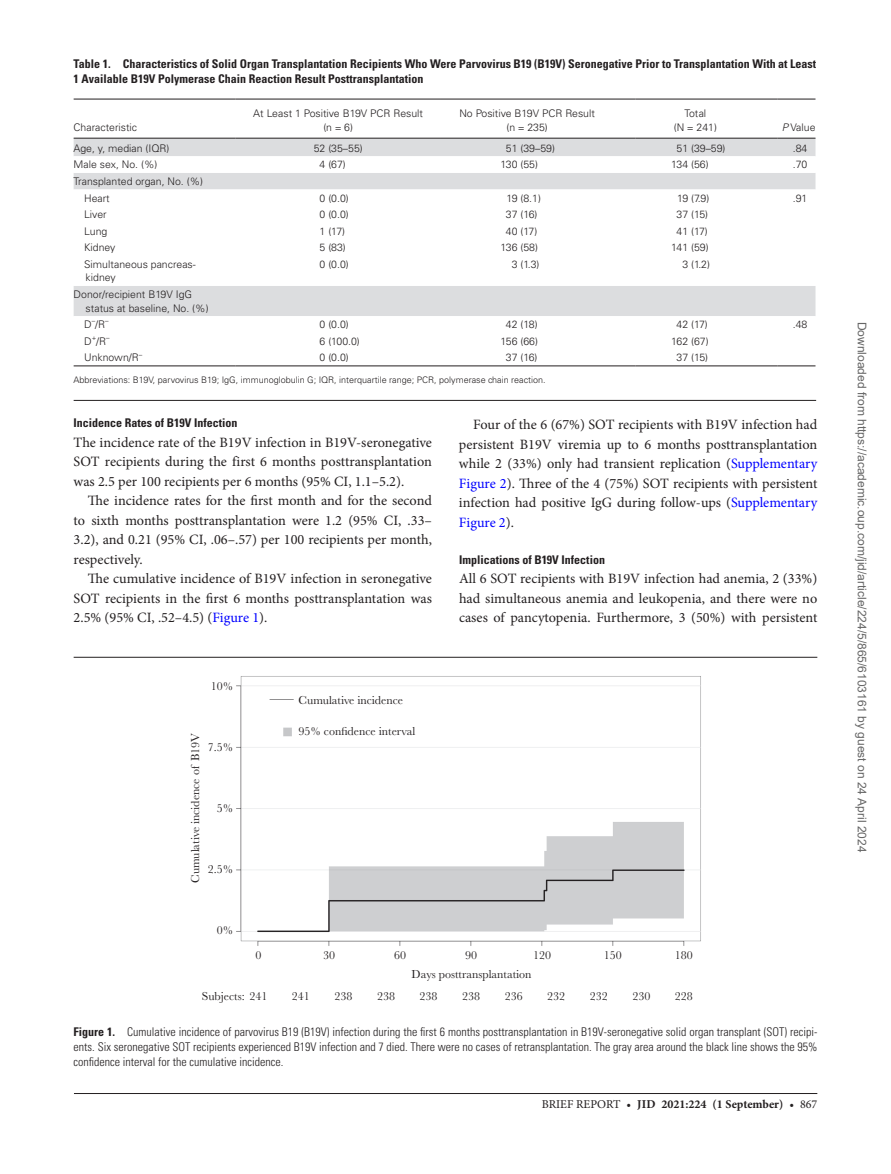
<style>
.page{position:relative;width:891px;height:1174px;background:#fff}
.page>*{position:absolute;margin:0;border:0;box-sizing:border-box;transform-origin:0 0}
.t1{font:14.25px/19.5px "Minion Pro";color:#231f20;text-align:justify}
.t2{font:300 condensed 12px/15px "Univers LT Std";color:#231f20;text-align:justify}
.t3{font:700 condensed 12px/15px "Univers LT Std";color:#231f20}
.t4{font:12px/18.5px "Baskerville MT Std";color:#231f20;text-align:center}
.t5{font:12px "Arial";color:#666}
.t6{font:700 12px "Minion Pro";color:#231f20}
.t7{font:300 10.5px/13.5px "Univers LT Std";color:#231f20;text-align:center}
.t8{font:300 9px "Univers LT Std";color:#231f20}
.t9{font:300 6.9px "Univers LT Std";color:#231f20}
.s1{font-style:italic}
.s2{color:#00f}
.s3{font-weight:700}
.s4{font-weight:400}
</style>
<div class="page">
<hr style="left:74px;top:1093px;width:743px;height:1px;background:#231f20">
<hr style="left:74px;top:400px;width:742px;height:1px;background:#231f20">
<svg style="left:74px;top:137px;width:742px;height:1px"></svg>
<div style="left:74px;top:139px;width:742px;height:17px;background:#dcdddf"></div>
<svg style="left:74px;top:173px;width:742px;height:193px"></svg>
<hr style="left:74px;top:99px;width:161px;height:1px;background:#231f20">
<hr style="left:235px;top:99px;width:206px;height:1px;background:#231f20">
<hr style="left:441px;top:99px;width:195px;height:1px;background:#231f20">
<hr style="left:636px;top:99px;width:141px;height:1px;background:#231f20">
<hr style="left:777px;top:99px;width:39px;height:1px;background:#231f20">
<hr style="left:74px;top:138px;width:161px;height:1px;background:#231f20">
<hr style="left:235px;top:138px;width:206px;height:1px;background:#231f20">
<hr style="left:441px;top:138px;width:195px;height:1px;background:#231f20">
<hr style="left:636px;top:138px;width:141px;height:1px;background:#231f20">
<hr style="left:777px;top:138px;width:39px;height:1px;background:#231f20">
<hr style="left:74px;top:366px;width:161px;height:1px;background:#231f20">
<hr style="left:235px;top:366px;width:206px;height:1px;background:#231f20">
<hr style="left:441px;top:366px;width:195px;height:1px;background:#231f20">
<hr style="left:636px;top:366px;width:141px;height:1px;background:#231f20">
<hr style="left:777px;top:366px;width:39px;height:1px;background:#231f20">
<hr style="left:74px;top:657px;width:743px;height:1px;background:#231f20">
<img style="left:236px;top:676px;width:465px;height:270px">
<p class="t3" style="left:74px;top:56px;width:744px">Table 1. Characteristics of Solid Organ Transplantation Recipients Who Were Parvovirus B19 (B19V) Seronegative Prior to Transplantation With at Least<br>1 Available B19V Polymerase Chain Reaction Result Posttransplantation</p>
<p class="t7" style="left:74px;top:120px;width:65px">Characteristic</p>
<p class="t7" style="left:253px;top:107px;width:171px">At Least 1 Positive B19V PCR Result (n = 6)</p>
<p class="t7" style="left:459px;top:107px;width:137px">No Positive B19V PCR Result (n = 235)</p>
<p class="t7" style="left:674px;top:107px;width:45px">Total<br>(N = 241)</p>
<p class="t7" style="left:782px;top:120px;width:35px"><span class="s1">P</span> Value</p>
<p class="t7" style="left:74px;top:141px;width:97px">Age, y, median (IQR)</p>
<p class="t7" style="left:314px;top:141px;width:51px">52 (35–55)</p>
<p class="t7" style="left:506px;top:141px;width:51px">51 (39–59)</p>
<p class="t7" style="left:677px;top:141px;width:51px">51 (39–59)</p>
<p class="t7" style="left:793px;top:141px;width:16px">.84</p>
<p class="t7" style="left:74px;top:158px;width:85px">Male sex, No. (%)</p>
<p class="t7" style="left:320px;top:158px;width:28px">4 (67)</p>
<p class="t7" style="left:501px;top:158px;width:39px">130 (55)</p>
<p class="t7" style="left:671px;top:158px;width:39px">134 (56)</p>
<p class="t7" style="left:793px;top:158px;width:16px">.70</p>
<p class="t7" style="left:84px;top:173px;width:121px;line-height:16.6px;text-align:left;text-indent:-10px">Transplanted organ, No. (%)<br>Heart</p>
<p class="t7" style="left:320px;top:191px;width:31px">0 (0.0)</p>
<p class="t7" style="left:506px;top:191px;width:36px">19 (8.1)</p>
<p class="t7" style="left:677px;top:191px;width:34px">19 (7.9)</p>
<p class="t7" style="left:793px;top:191px;width:16px">.91</p>
<p class="t7" style="left:84px;top:208px;width:24px">Liver</p>
<p class="t7" style="left:320px;top:208px;width:31px">0 (0.0)</p>
<p class="t7" style="left:506px;top:208px;width:33px">37 (16)</p>
<p class="t7" style="left:677px;top:208px;width:33px">37 (15)</p>
<p class="t7" style="left:84px;top:224px;width:25px">Lung</p>
<p class="t7" style="left:320px;top:224px;width:27px">1 (17)</p>
<p class="t7" style="left:506px;top:224px;width:33px">40 (17)</p>
<p class="t7" style="left:677px;top:224px;width:33px">41 (17)</p>
<p class="t7" style="left:84px;top:241px;width:33px">Kidney</p>
<p class="t7" style="left:320px;top:241px;width:28px">5 (83)</p>
<p class="t7" style="left:501px;top:241px;width:39px">136 (58)</p>
<p class="t7" style="left:671px;top:241px;width:39px">141 (59)</p>
<p class="t7" style="left:84px;top:258px;width:113px;text-align:left">Simultaneous pancreas&shy;kidney</p>
<p class="t7" style="left:320px;top:258px;width:31px">0 (0.0)</p>
<p class="t7" style="left:512px;top:258px;width:29px">3 (1.3)</p>
<p class="t7" style="left:682px;top:258px;width:29px">3 (1.2)</p>
<p class="t7" style="left:86px;top:288px;width:124px;text-align:left;text-indent:-12px">Donor/recipient B19V IgG status at baseline, No. (%)</p>
<p class="t7" style="left:84px;top:318px;width:22px">D<sup>–</sup>/R</p>
<p class="t9" style="left:105px;top:317px;width:5px">–</p>
<p class="t7" style="left:320px;top:318px;width:31px">0 (0.0)</p>
<p class="t7" style="left:506px;top:318px;width:33px">42 (18)</p>
<p class="t7" style="left:677px;top:318px;width:33px">42 (17)</p>
<p class="t7" style="left:793px;top:318px;width:16px">.48</p>
<p class="t7" style="left:84px;top:334px;width:24px">D<sup>+</sup>/R</p>
<p class="t9" style="left:106px;top:333px;width:5px">–</p>
<p class="t7" style="left:320px;top:334px;width:42px">6 (100.0)</p>
<p class="t7" style="left:501px;top:334px;width:39px">156 (66)</p>
<p class="t7" style="left:671px;top:334px;width:39px">162 (67)</p>
<p class="t7" style="left:84px;top:351px;width:60px">Unknown/R<sup>–</sup></p>
<p class="t7" style="left:320px;top:351px;width:31px">0 (0.0)</p>
<p class="t7" style="left:506px;top:351px;width:33px">37 (16)</p>
<p class="t7" style="left:677px;top:351px;width:33px">37 (15)</p>
<p class="t8" style="left:74px;top:374px;width:474px">Abbreviations: B19V, parvovirus B19; IgG, immunoglobulin G; IQR, interquartile range; PCR, polymerase chain reaction.</p>
<p class="t3" style="left:74px;top:416px;width:166px">Incidence Rates of B19V Infection</p>
<p class="t1" style="left:74px;top:433px;width:360px">The incidence rate of the B19V infection in B19V-seronegative SOT recipients during the first 6 months posttransplantation was 2.5 per 100 recipients per 6 months (95% CI, 1.1–5.2).</p>
<p class="t1" style="left:74px;top:491px;width:360px;text-indent:14px">The incidence rates for the first month and for the second to sixth months posttransplantation were 1.2 (95% CI, .33– 3.2), and 0.21 (95% CI, .06–.57) per 100 recipients per month, respectively.</p>
<p class="t1" style="left:74px;top:569px;width:360px;text-indent:14px">The cumulative incidence of B19V infection in seronegative SOT recipients in the first 6 months posttransplantation was 2.5% (95% CI, .52–4.5) (<span class="s2">Figure 1</span>).</p>
<p class="t4" style="left:211px;top:677px;width:24px">10%</p>
<p class="t4" style="left:186px;top:883px;width:151px;rotate:-90deg">Cumulative incidence of B19V</p>
<p class="t4" style="left:208px;top:738px;width:27px">7.5%</p>
<p class="t4" style="left:217px;top:799px;width:18px">5%</p>
<p class="t4" style="left:208px;top:860px;width:27px">2.5%</p>
<p class="t4" style="left:217px;top:921px;width:18px">0%</p>
<p class="t4" style="left:298px;top:691px;width:106px">Cumulative incidence</p>
<p class="t4" style="left:298px;top:722px;width:118px">95% confidence interval</p>
<p class="t1" style="left:459px;top:415px;width:360px;text-indent:14px">Four of the 6 (67%) SOT recipients with B19V infection had persistent B19V viremia up to 6 months posttransplantation while 2 (33%) only had transient replication (<span class="s2">Supplementary Figure 2</span>). Three of the 4 (75%) SOT recipients with persistent infection had positive IgG during follow-ups (<span class="s2">Supplementary Figure 2</span>).</p>
<p class="t3" style="left:459px;top:552px;width:148px">Implications of B19V Infection</p>
<p class="t1" style="left:459px;top:569px;width:360px">All 6 SOT recipients with B19V infection had anemia, 2 (33%) had simultaneous anemia and leukopenia, and there were no cases of pancytopenia. Furthermore, 3 (50%) with persistent</p>
<p class="t4" style="left:255px;top:946px;width:7px">0</p>
<p class="t4" style="left:323px;top:946px;width:13px">30</p>
<p class="t4" style="left:394px;top:946px;width:13px">60</p>
<p class="t4" style="left:412px;top:946px;width:122px">90<br>Days posttransplantation</p>
<p class="t4" style="left:533px;top:946px;width:19px">120</p>
<p class="t4" style="left:604px;top:946px;width:19px">150</p>
<p class="t4" style="left:675px;top:946px;width:19px">180</p>
<p class="t4" style="left:292px;top:986px;width:19px">241</p>
<p class="t4" style="left:334px;top:986px;width:19px">238</p>
<p class="t4" style="left:377px;top:986px;width:19px">238</p>
<p class="t4" style="left:420px;top:986px;width:19px">238</p>
<p class="t4" style="left:462px;top:986px;width:19px">238</p>
<p class="t4" style="left:505px;top:986px;width:19px">236</p>
<p class="t4" style="left:547px;top:986px;width:19px">232</p>
<p class="t4" style="left:590px;top:986px;width:19px">232</p>
<p class="t4" style="left:632px;top:986px;width:19px">230</p>
<p class="t4" style="left:675px;top:986px;width:19px">228</p>
<p class="t2" style="left:74px;top:1025px;width:745px"><span class="s3">Figure 1.</span> Cumulative incidence of parvovirus B19 (B19V) infection during the first 6 months posttransplantation in B19V-seronegative solid organ transplant (SOT) recipi&shy;ents. Six seronegative SOT recipients experienced B19V infection and 7 died. There were no cases of retransplantation. The gray area around the black line shows the 95% confidence interval for the cumulative incidence.</p>
<p class="t4" style="left:202px;top:986px;width:67px">Subjects: 241</p>
<p class="t6" style="left:542px;top:1095px;width:277px"><span class="s4">BRIEF REPORT •</span> jid 2021:224 (1 September) <span class="s4">• 867</span></p>
<p class="t5" style="left:866px;top:322px;width:532px;rotate:90deg">Downloaded from https://academic.oup.com/jid/article/224/5/865/6103161 by guest on 24 April 2024</p>
</div>
